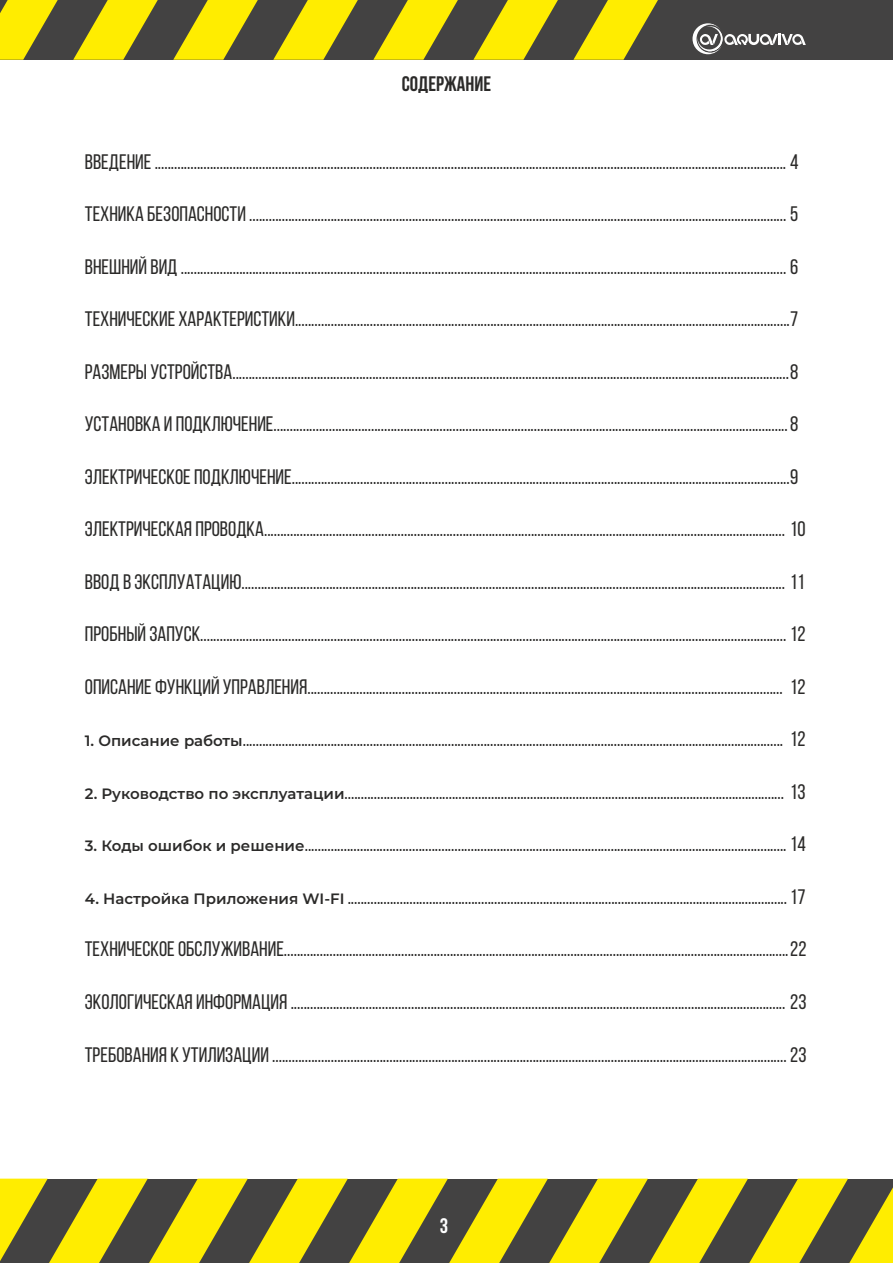
<style>
.page{position:relative;width:893px;height:1263px;background:#fff}
.page>*{position:absolute;margin:0;border:0;box-sizing:border-box;transform-origin:0 0}
.t1{font:21px "Bebas Neue";color:#2b2a29}
.t2{font:700 21px "Bebas Neue";color:#2b2a29}
.t3{font:700 21px "Bebas Neue";color:#fefefe}
.s1{font-family:"Montserrat";font-weight:600;font-size:15px}
</style>
<div class="page">
<svg style="left:0;top:1178px;width:893px;height:85px;background:#a19823"></svg>
<div style="left:0;top:0;width:893px;height:60px;background:#434242"></div>
<svg style="left:692px;top:23px;width:114px;height:31px"></svg>
<svg style="left:0;top:0;width:658px;height:60px"></svg>
<p class="t2" style="left:402px;top:75px;width:91px">Содержание</p>
<p class="t1" style="left:85px;top:153px;width:715px">Введение .................................................................................................................................................................................................. 4</p>
<p class="t1" style="left:85px;top:206px;width:715px">Техника безопасности ..................................................................................................................................................................... 5</p>
<p class="t1" style="left:85px;top:258px;width:715px">Внешний вид .......................................................................................................................................................................................... 6</p>
<p class="t1" style="left:85px;top:311px;width:715px">Технические характеристики........................................................................................................................................................7</p>
<p class="t1" style="left:85px;top:363px;width:715px">Размеры устройства...........................................................................................................................................................................8</p>
<p class="t1" style="left:85px;top:416px;width:715px">Установка и подключение..............................................................................................................................................................8</p>
<p class="t1" style="left:85px;top:468px;width:715px">электрическое подключение.........................................................................................................................................................9</p>
<p class="t1" style="left:85px;top:521px;width:722px">электрическая проводка................................................................................................................................................................ 10</p>
<p class="t1" style="left:85px;top:573px;width:721px">ввод в эксплуатацию....................................................................................................................................................................... 11</p>
<p class="t1" style="left:85px;top:626px;width:722px">Пробный запуск.................................................................................................................................................................................... 12</p>
<p class="t1" style="left:85px;top:678px;width:722px">описание функций управления.................................................................................................................................................. 12</p>
<p class="t1" style="left:85px;top:731px;width:722px"><span class="s1">1. Описание работы</span>...................................................................................................................................................................... 12</p>
<p class="t1" style="left:85px;top:783px;width:722px"><span class="s1">2. Руководство по эксплуатации</span>....................................................................................................................................... 13</p>
<p class="t1" style="left:85px;top:836px;width:722px"><span class="s1">3. Коды ошибок и решение</span>.................................................................................................................................................... 14</p>
<p class="t1" style="left:85px;top:888px;width:722px"><span class="s1">4. Настройка Приложения WI-FI</span> .......................................................................................................................................17</p>
<p class="t1" style="left:85px;top:941px;width:723px">Техническое обслуживание...........................................................................................................................................................22</p>
<p class="t1" style="left:85px;top:993px;width:723px">Экологическая информация ........................................................................................................................................................ 23</p>
<p class="t1" style="left:85px;top:1046px;width:723px">Требования к утилизации .............................................................................................................................................................. 23</p>
<p class="t3" style="left:440px;top:1217px;width:10px">3</p>
</div>
